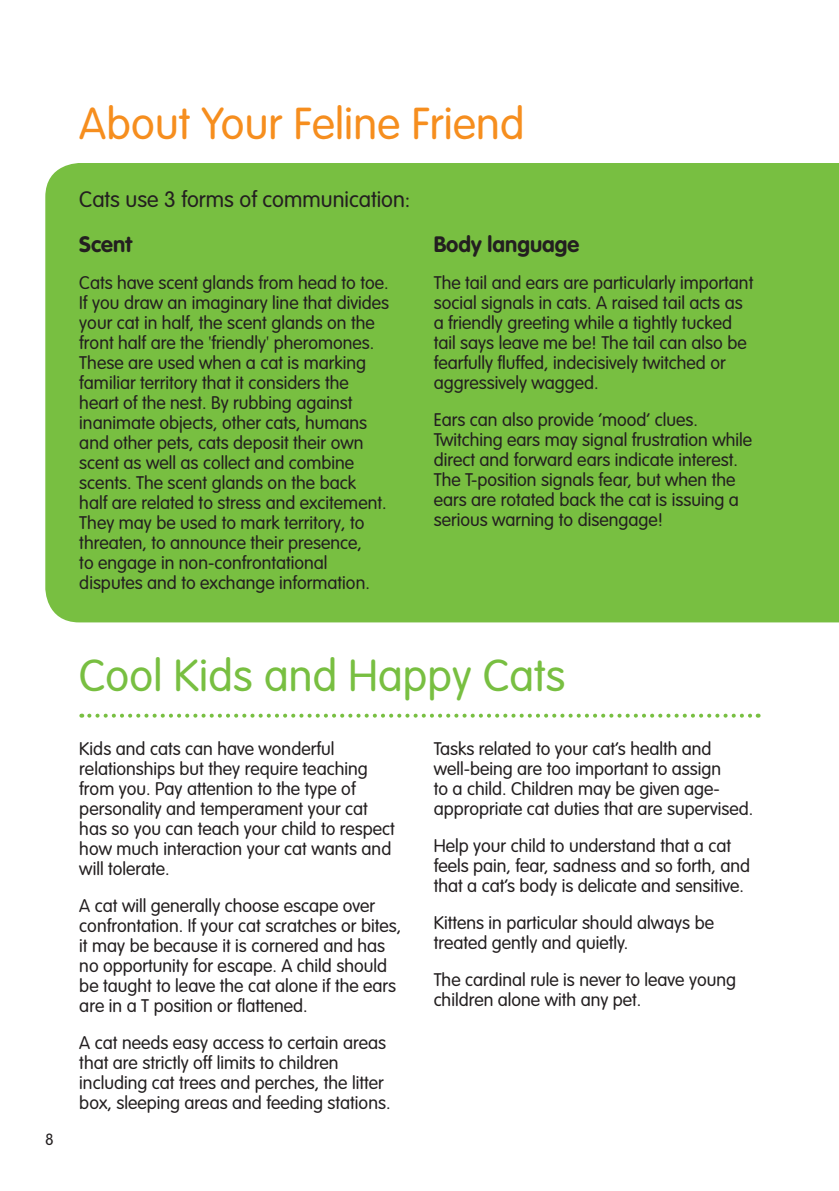
<style>
.page{position:relative;width:839px;height:1191px;background:#fff}
.page>*{position:absolute;margin:0;border:0;box-sizing:border-box;transform-origin:0 0}
.t1{font:300 44px "VAG Rounded";letter-spacing:.005em;color:#f68e1e}
.t2{font:300 44px "VAG Rounded";letter-spacing:.005em;color:#78bf41}
.t3{font:300 22px "VAG Rounded";color:#231f20}
.t4{font:700 22px "VAG Rounded";color:#231f20}
.t5{font:300 18px/20px "VAG Rounded";color:#231f20}
.t6{font:300 16px "VAG Rounded";color:#231f20}
.s1{font-family:"Minion Pro";font-weight:400}
</style>
<div class="page">
<div style="left:45px;top:163px;width:794px;height:459px;background:#78bf41"></div>
<svg style="left:89px;top:713px;width:670px;height:4px"></svg>
<p class="t6" style="left:45px;top:1130px;width:10px">8</p>
<h1 class="t1" style="left:79px;top:99px;width:447px">About Your Feline Friend</h1>
<p class="t3" style="left:79px;top:186px;width:333px">Cats use 3 forms of communication:</p>
<p class="t4" style="left:79px;top:231px;width:54px">Scent</p>
<p class="t5" style="left:79px;top:272px;width:311px">Cats have scent glands from head to toe.<br>If you draw an imaginary line that divides your cat in half, the scent glands on the front half are the <span class="s1">'</span>friendly<span class="s1">'</span> pheromones.<br>These are used when a cat is marking familiar territory that it considers the heart of the nest. By rubbing against inanimate objects, other cats, humans and other pets, cats deposit their own scent as well as collect and combine scents. The scent glands on the back<br>half are related to stress and excitement.<br>They may be used to mark territory, to threaten, to announce their presence,<br>to engage in non-confrontational disputes and to exchange information.</p>
<p class="t4" style="left:434px;top:231px;width:147px">Body language</p>
<p class="t5" style="left:434px;top:272px;width:321px">The tail and ears are particularly important social signals in cats. A raised tail acts as a friendly greeting while a tightly tucked tail says leave me be! The tail can also be fearfully fluffed, indecisively twitched or aggressively wagged.</p>
<p class="t5" style="left:434px;top:409px;width:320px">Ears can also provide ‘mood’ clues.<br>Twitching ears may signal frustration while direct and forward ears indicate interest.<br>The T-position signals fear, but when the ears are rotated back the cat is issuing a serious warning to disengage!</p>
<h1 class="t2" style="left:79px;top:650px;width:488px">Cool Kids and Happy Cats</h1>
<p class="t5" style="left:79px;top:738px;width:317px">Kids and cats can have wonderful relationships but they require teaching from you. Pay attention to the type of personality and temperament your cat has so you can teach your child to respect how much interaction your cat wants and will tolerate.</p>
<p class="t5" style="left:79px;top:895px;width:323px">A cat will generally choose escape over confrontation. If your cat scratches or bites, it may be because it is cornered and has no opportunity for escape. A child should be taught to leave the cat alone if the ears are in a T position or flattened.</p>
<p class="t5" style="left:79px;top:1032px;width:313px">A cat needs easy access to certain areas that are strictly off limits to children including cat trees and perches, the litter box, sleeping areas and feeding stations.</p>
<p class="t5" style="left:434px;top:738px;width:321px">Tasks related to your cat’s health and well-being are too important to assign<br>to a child. Children may be given age&shy;appropriate cat duties that are supervised.</p>
<p class="t5" style="left:434px;top:835px;width:318px">Help your child to understand that a cat feels pain, fear, sadness and so forth, and that a cat’s body is delicate and sensitive.</p>
<p class="t5" style="left:434px;top:912px;width:282px">Kittens in particular should always be treated gently and quietly.</p>
<p class="t5" style="left:434px;top:969px;width:304px">The cardinal rule is never to leave young children alone with any pet.</p>
</div>
